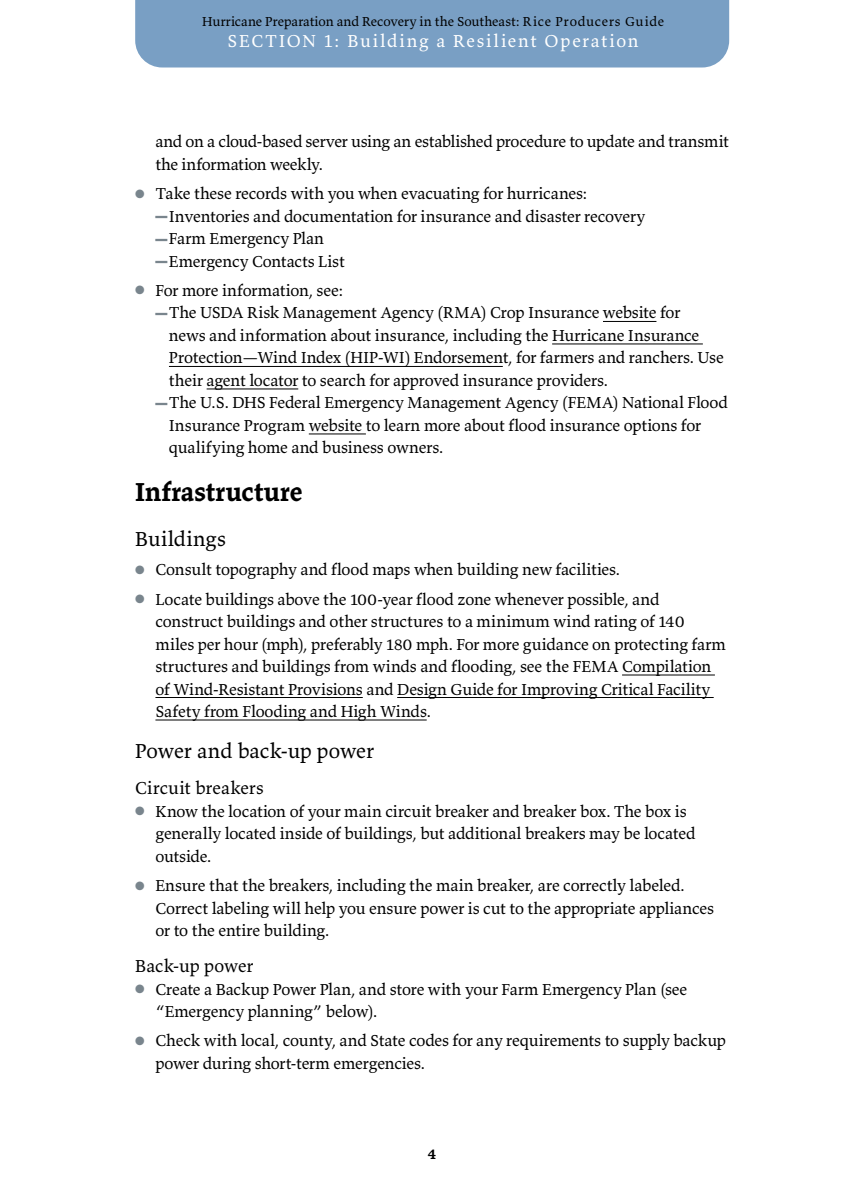
<style>
.page{position:relative;width:864px;height:1188px;background:#fff}
.page>*{position:absolute;margin:0;border:0;box-sizing:border-box;transform-origin:0 0}
.t1{font:700 27px "Valkyrie T3";letter-spacing:.005em;color:#000}
.t2{font:21px "Valkyrie T3";color:#000}
.t3{font:18px "Valkyrie T3";letter-spacing:.095em;color:#fff}
.t4{font:18px "Valkyrie T3";letter-spacing:.005em;color:#000}
.t5{font:16.5px/22.5px "Valkyrie T3";letter-spacing:-.01em;color:#000}
.t6{font:700 15px "Valkyrie T3";color:#000}
.t7{font:13.5px "Valkyrie T3";letter-spacing:.01em;color:#000}
.s1{color:#79858d}
.s2{font-family:"Times New Roman";font-size:12px;color:#79858d}
</style>
<div class="page">
<div style="left:135px;top:0;width:594px;height:68px;background:#799fc4"></div>
<hr style="left:603px;top:321px;width:53px;height:1px;background:#000">
<hr style="left:552px;top:344px;width:151px;height:1px;background:#000">
<hr style="left:169px;top:366px;width:334px;height:1px;background:#000">
<hr style="left:207px;top:389px;width:91px;height:1px;background:#000">
<hr style="left:309px;top:434px;width:57px;height:1px;background:#000">
<hr style="left:622px;top:675px;width:93px;height:1px;background:#000">
<hr style="left:155px;top:697px;width:208px;height:1px;background:#000">
<hr style="left:397px;top:697px;width:317px;height:1px;background:#000">
<hr style="left:155px;top:720px;width:272px;height:1px;background:#000">
<p class="t7" style="left:202px;top:13px;width:463px">Hurricane Preparation and Recovery in the Southeast: Rice Producers Guide</p>
<p class="t3" style="left:228px;top:30px;width:413px">SECTION 1: Building a Resilient Operation</p>
<p class="t5" style="left:155px;top:130px;width:575px">and on a cloud-based server using an established procedure to update and transmit the information weekly.</p>
<p class="t5" style="left:155px;top:182px;width:491px;text-indent:-20px"><span class="s1">●</span> Take these records with you when evacuating for hurricanes: <span class="s2">▬</span>Inventories and documentation for insurance and disaster recovery <span class="s2">▬</span>Farm Emergency Plan<br><span class="s2">▬</span>Emergency Contacts List</p>
<p class="t5" style="left:135px;top:279px;width:210px"><span class="s1">●</span> For more information, see:</p>
<p class="t5" style="left:155px;top:301px;width:526px"><span class="s2">▬</span>The USDA Risk Management Agency (RMA) Crop Insurance website for</p>
<p class="t5" style="left:169px;top:324px;width:532px">news and information about insurance, including the Hurricane Insurance</p>
<p class="t5" style="left:169px;top:346px;width:556px">Protection—Wind Index (HIP-WI) Endorsement, for farmers and ranchers. Use</p>
<p class="t5" style="left:169px;top:369px;width:440px">their agent locator to search for approved insurance providers.</p>
<p class="t5" style="left:155px;top:391px;width:574px"><span class="s2">▬</span>The U.S. DHS Federal Emergency Management Agency (FEMA) National Flood</p>
<p class="t5" style="left:169px;top:414px;width:534px">Insurance Program website to learn more about flood insurance options for</p>
<p class="t5" style="left:169px;top:436px;width:276px">qualifying home and business owners.</p>
<h1 class="t1" style="left:135px;top:475px;width:169px">Infrastructure</h1>
<p class="t2" style="left:135px;top:525px;width:92px">Buildings</p>
<p class="t5" style="left:135px;top:558px;width:486px"><span class="s1">●</span> Consult topography and flood maps when building new facilities.</p>
<p class="t5" style="left:155px;top:587px;width:572px;text-indent:-20px"><span class="s1">●</span> Locate buildings above the 100-year flood zone whenever possible, and construct buildings and other structures to a minimum wind rating of 140 miles per hour (mph), preferably 180 mph. For more guidance on protecting farm structures and buildings from winds and flooding, see the FEMA Compilation of Wind-Resistant Provisions and Design Guide for Improving Critical Facility Safety from Flooding and High Winds.</p>
<p class="t2" style="left:135px;top:738px;width:240px">Power and back-up power</p>
<p class="t4" style="left:135px;top:777px;width:130px">Circuit breakers</p>
<p class="t5" style="left:155px;top:799px;width:542px;text-indent:-20px"><span class="s1">●</span> Know the location of your main circuit breaker and breaker box. The box is generally located inside of buildings, but additional breakers may be located outside.</p>
<p class="t5" style="left:155px;top:874px;width:560px;text-indent:-20px"><span class="s1">●</span> Ensure that the breakers, including the main breaker, are correctly labeled.<br>Correct labeling will help you ensure power is cut to the appropriate appliances or to the entire building.</p>
<p class="t4" style="left:135px;top:954px;width:120px">Back-up power</p>
<p class="t5" style="left:155px;top:977px;width:533px;text-indent:-20px"><span class="s1">●</span> Create a Backup Power Plan, and store with your Farm Emergency Plan (see “Emergency planning” below).</p>
<p class="t5" style="left:155px;top:1029px;width:572px;text-indent:-20px"><span class="s1">●</span> Check with local, county, and State codes for any requirements to supply backup power during short-term emergencies.</p>
<p class="t6" style="left:428px;top:1144px;width:10px">4</p>
</div>
